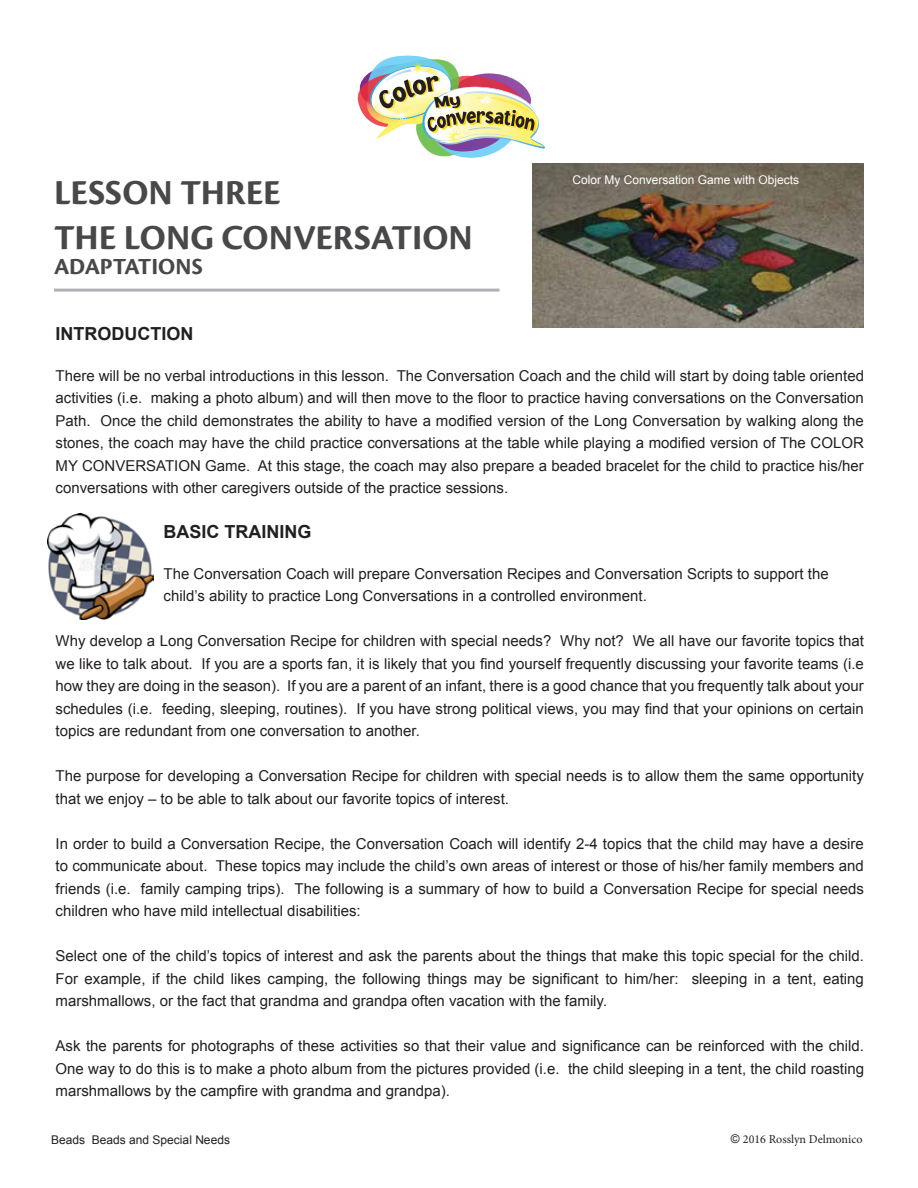
<style>
.page{position:relative;width:918px;height:1188px;background:#fff}
.page>*{position:absolute;margin:0;border:0;box-sizing:border-box;transform-origin:0 0}
.t1{font:700 36.45px/45px "Cronos Pro";color:#48484a}
.t2{font:700 24px "Cronos Pro";letter-spacing:-.005em;color:#48484a}
.t3{font:700 18px "Arial";color:#231f20}
.t4{font:15px/22.5px "Arial";color:#231f20;text-align:justify}
.t5{font:12px "Arial";color:#fff}
.t6{font:12px "Arial";color:#231f20}
.t7{font:12px "Minion Pro";color:#231f20}
.s1{font-family:"Arial"}
</style>
<div class="page">
<img style="left:358px;top:56px;width:187px;height:102px">
<div style="left:54px;top:289px;width:446px;height:3px;border:2px solid #afb1b4"></div>
<img style="left:48px;top:513px;width:105px;height:107px">
<img style="left:532px;top:164px;width:332px;height:163px">
<h1 class="t1" style="left:54px;top:171px;width:420px">LESSON THREE<br>THE LONG CONVERSATION</h1>
<h2 class="t2" style="left:54px;top:253px;width:150px">ADAPTATIONS</h2>
<p class="t5" style="left:572px;top:172px;width:228px">Color My Conversation Game with Objects</p>
<p class="t3" style="left:56px;top:322px;width:139px">INTRODUCTION</p>
<p class="t4" style="left:56px;top:364px;width:810px">There will be no verbal introductions in this lesson. The Conversation Coach and the child will start by doing table oriented activities (i.e. making a photo album) and will then move to the floor to practice having conversations on the Conversation Path. Once the child demonstrates the ability to have a modified version of the Long Conversation by walking along the stones, the coach may have the child practice conversations at the table while playing a modified version of The COLOR MY CONVERSATION Game. At this stage, the coach may also prepare a beaded bracelet for the child to practice his/her conversations with other caregivers outside of the practice sessions.</p>
<p class="t3" style="left:164px;top:520px;width:149px">BASIC TRAINING</p>
<p class="t4" style="left:164px;top:562px;width:667px">The Conversation Coach will prepare Conversation Recipes and Conversation Scripts to support the child’s ability to practice Long Conversations in a controlled environment.</p>
<p class="t4" style="left:56px;top:630px;width:810px">Why develop a Long Conversation Recipe for children with special needs? Why not? We all have our favorite topics that we like to talk about. If you are a sports fan, it is likely that you find yourself frequently discussing your favorite teams (i.e how they are doing in the season). If you are a parent of an infant, there is a good chance that you frequently talk about your schedules (i.e. feeding, sleeping, routines). If you have strong political views, you may find that your opinions on certain topics are redundant from one conversation to another.</p>
<p class="t4" style="left:56px;top:765px;width:810px">The purpose for developing a Conversation Recipe for children with special needs is to allow them the same opportunity that we enjoy – to be able to talk about our favorite topics of interest.</p>
<p class="t4" style="left:56px;top:832px;width:810px">In order to build a Conversation Recipe, the Conversation Coach will identify 2-4 topics that the child may have a desire to communicate about. These topics may include the child’s own areas of interest or those of his/her family members and friends (i.e. family camping trips). The following is a summary of how to build a Conversation Recipe for special needs children who have mild intellectual disabilities:</p>
<p class="t4" style="left:56px;top:945px;width:810px">Select one of the child’s topics of interest and ask the parents about the things that make this topic special for the child.<br>For example, if the child likes camping, the following things may be significant to him/her: sleeping in a tent, eating marshmallows, or the fact that grandma and grandpa often vacation with the family.</p>
<p class="t4" style="left:56px;top:1035px;width:810px">Ask the parents for photographs of these activities so that their value and significance can be reinforced with the child.<br>One way to do this is to make a photo album from the pictures provided (i.e. the child sleeping in a tent, the child roasting marshmallows by the campfire with grandma and grandpa).</p>
<p class="t6" style="left:51px;top:1132px;width:180px">Beads Beads and Special Needs</p>
<p class="t7" style="left:731px;top:1131px;width:133px"><span class="s1">©</span> 2016 Rosslyn Delmonico</p>
</div>
